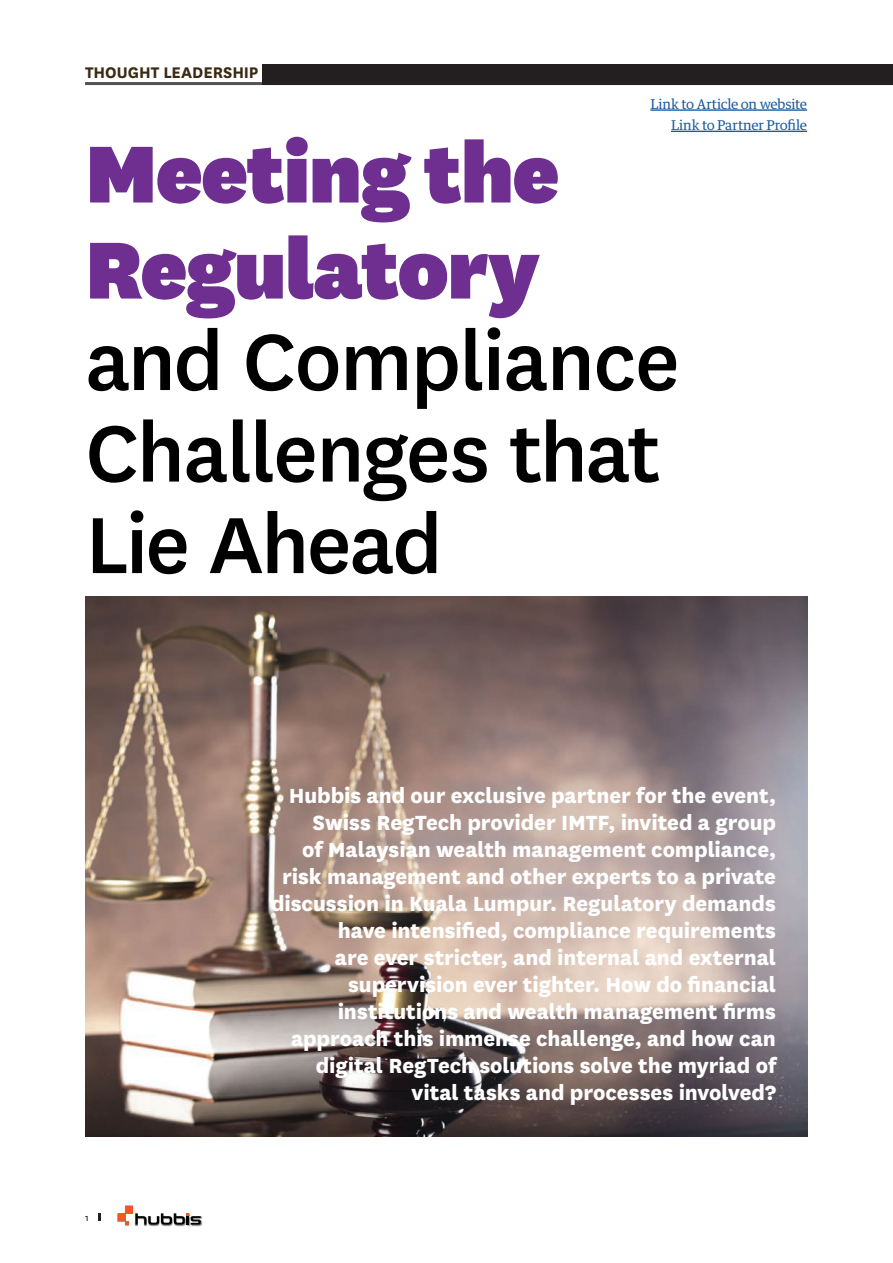
<style>
.page{position:relative;width:893px;height:1263px;background:#fff}
.page>*{position:absolute;margin:0;border:0;box-sizing:border-box;transform-origin:0 0}
.t1{font:900 94.5px/96px "National";letter-spacing:-.02em;color:#6e2f90}
.t2{font:500 93px/91.5px "National";letter-spacing:-.02em;color:#000}
.t3{font:800 24px/27px "National";letter-spacing:-.005em;color:#fff;text-align:right}
.t4{font:700 18px "National";letter-spacing:-.005em;color:#3b2a13}
.t5{font:13.5px/21.3px "Guardian Text Egyp";letter-spacing:-.015em;color:#175d9e;text-align:right}
.t6{font:10.5px "National";color:#231f20}
</style>
<div class="page">
<img style="left:117px;top:1205px;width:85px;height:21px">
<svg style="left:135px;top:1213px;width:66px;height:11px"></svg>
<div style="left:126px;top:1206px;width:7px;height:7px;background:#f15924"></div>
<div style="left:118px;top:1213px;width:8px;height:8px;background:#f15924"></div>
<svg style="left:98px;top:1214px;width:2px;height:7px"></svg>
<img style="left:85px;top:596px;width:722px;height:541px">
<hr style="left:85px;top:82px;width:808px;height:3px;background:#535355">
<div style="left:263px;top:65px;width:630px;height:20px;background:#231f20"></div>
<hr style="left:650px;top:109px;width:157px;height:2px;background:#175d9e">
<hr style="left:671px;top:131px;width:136px;height:1px;background:#175d9e">
<p class="t4" style="left:85px;top:59px;width:175px">THOUGHT LEADERSHIP</p>
<p class="t5" style="left:650px;top:92px;width:158px">Link to Article on website<br>Link to Partner Profile</p>
<h1 class="t1" style="left:85px;top:120px;width:476px">Meeting the<br>Regulatory</h1>
<h2 class="t2" style="left:85px;top:310px;width:596px">and Compliance<br>Challenges that<br>Lie Ahead</h2>
<p class="t6" style="left:85px;top:1211px;width:5px">1</p>
<p class="t3" style="left:271px;top:781px;width:506px">Hubbis and our exclusive partner for the event, Swiss RegTech provider IMTF, invited a group<br>of Malaysian wealth management compliance, risk management and other experts to a private discussion in Kuala Lumpur. Regulatory demands have intensified, compliance requirements<br>are ever stricter, and internal and external supervision ever tighter. How do financial institutions and wealth management firms approach this immense challenge, and how can digital RegTech solutions solve the myriad of vital tasks and processes involved?</p>
</div>
